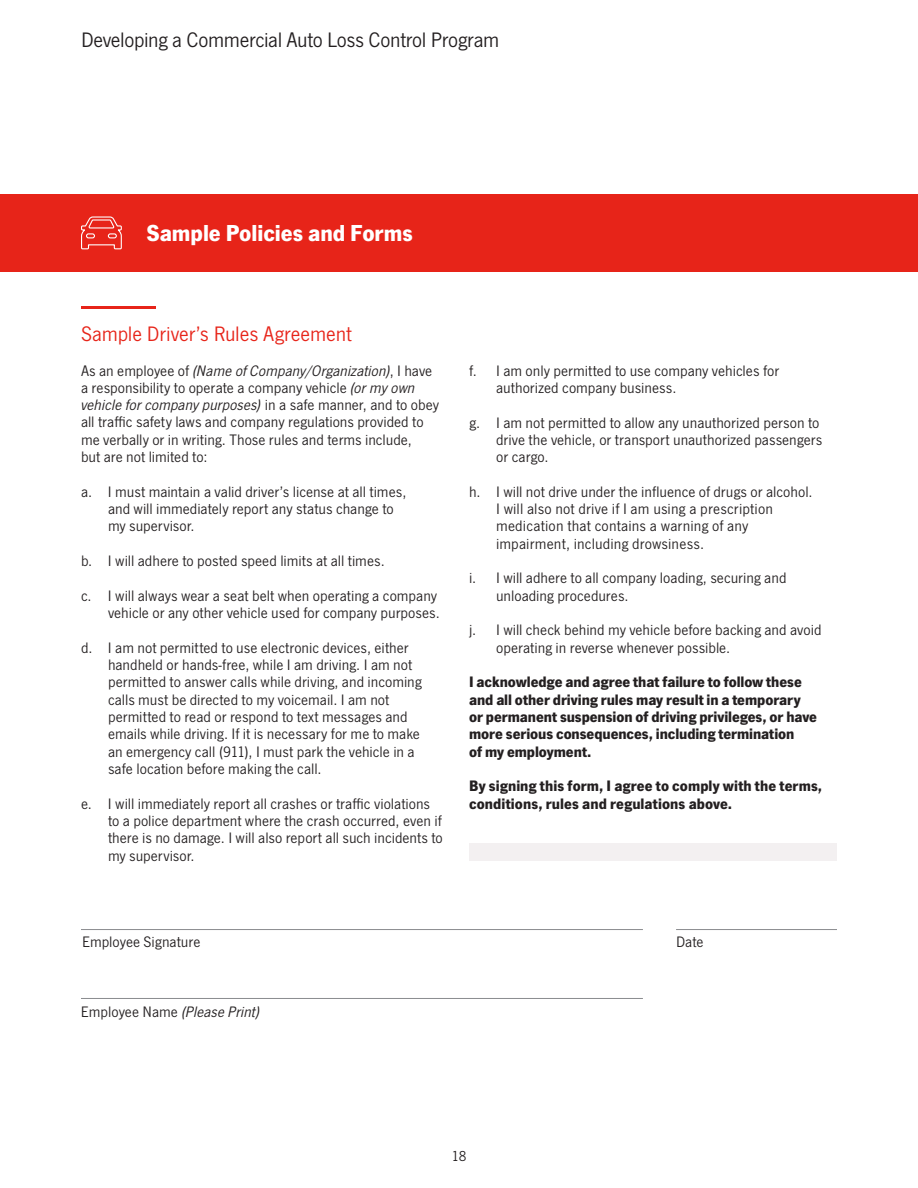
<style>
.page{position:relative;width:918px;height:1188px;background:#fff}
.page>*{position:absolute;margin:0;border:0;box-sizing:border-box;transform-origin:0 0}
.headline_-_small{font:700 24px "SF News Gothic";color:#fff}
.headline_-_small-2{font:21.75px "SF News Gothic";letter-spacing:-.02em;color:#231f20}
.subhead_-_medium_-_r{font:21.75px "SF News Gothic";letter-spacing:-.01em;color:#e72419}
.body{font:15.75px/17.4px "SF News Gothic";color:#231f20}
.body-2{font:700 15.75px/17.2px "SF News Gothic";letter-spacing:-.005em;color:#231f20}
.body-3{font:italic 15.75px "SF News Gothic";letter-spacing:-.005em;color:#231f20}
.t1{font:15px "SF News Gothic";color:#231f20}
.s1{font-style:italic}
.s2{font-style:normal}
</style>
<div class="page">
<div style="left:0;top:194px;width:918px;height:78px;background:#e72419"></div>
<svg style="left:81px;top:216px;width:41px;height:34px"></svg>
<hr style="left:81px;top:306px;width:75px;height:3px;background:#e72419">
<div style="left:469px;top:843px;width:368px;height:18px;background:#f3f0f1"></div>
<hr style="left:81px;top:929px;width:562px;height:1px;background:#8a8c8f">
<hr style="left:81px;top:998px;width:562px;height:1px;background:#8a8c8f">
<hr style="left:676px;top:929px;width:161px;height:1px;background:#8a8c8f">
<p class="headline_-_small-2" style="left:81px;top:27px;width:420px">Developing a Commercial Auto Loss Control Program</p>
<p class="headline_-_small" style="left:146px;top:219px;width:268px">Sample Policies and Forms</p>
<p class="subhead_-_medium_-_r" style="left:81px;top:322px;width:272px">Sample Driver’s Rules Agreement</p>
<p class="body" style="left:81px;top:362px;width:359px">As an employee of <span class="s1">(Name of Company/Organization)</span>, I have a responsibility to operate a company vehicle <span class="s1">(or my own vehicle for company purposes)</span> in a safe manner, and to obey all traffic safety laws and company regulations provided to me verbally or in writing. Those rules and terms include,<br>but are not limited to:</p>
<p class="body" style="left:108px;top:483px;width:300px;text-indent:-27px">a. I must maintain a valid driver’s license at all times, and will immediately report any status change to my supervisor.</p>
<p class="body" style="left:81px;top:552px;width:305px">b. I will adhere to posted speed limits at all times.</p>
<p class="body" style="left:81px;top:587px;width:360px;text-align:right">c. I will always wear a seat belt when operating a company vehicle or any other vehicle used for company purposes.</p>
<p class="body" style="left:108px;top:639px;width:315px;text-indent:-27px">d. I am not permitted to use electronic devices, either handheld or hands-free, while I am driving. I am not permitted to answer calls while driving, and incoming calls must be directed to my voicemail. I am not permitted to read or respond to text messages and emails while driving. If it is necessary for me to make an emergency call (911), I must park the vehicle in a safe location before making the call.</p>
<p class="body" style="left:108px;top:795px;width:336px;text-indent:-27px">e. I will immediately report all crashes or traffic violations to a police department where the crash occurred, even if there is no damage. I will also report all such incidents to my supervisor.</p>
<p class="body" style="left:496px;top:362px;width:285px;text-indent:-27px">f. I am only permitted to use company vehicles for authorized company business.</p>
<p class="body" style="left:496px;top:414px;width:328px;text-indent:-27px">g. I am not permitted to allow any unauthorized person to drive the vehicle, or transport unauthorized passengers or cargo.</p>
<p class="body" style="left:496px;top:483px;width:318px;text-indent:-27px">h. I will not drive under the influence of drugs or alcohol.<br>I will also not drive if I am using a prescription medication that contains a warning of any impairment, including drowsiness.</p>
<p class="body" style="left:496px;top:570px;width:292px;text-indent:-27px">i. I will adhere to all company loading, securing and unloading procedures.</p>
<p class="body" style="left:496px;top:622px;width:327px;text-indent:-27px">j. I will check behind my vehicle before backing and avoid operating in reverse whenever possible.</p>
<p class="body-2" style="left:469px;top:673px;width:349px">I acknowledge and agree that failure to follow these and all other driving rules may result in a temporary or permanent suspension of driving privileges, or have more serious consequences, including termination<br>of my employment.</p>
<p class="body-2" style="left:469px;top:777px;width:355px">By signing this form, I agree to comply with the terms, conditions, rules and regulations above.</p>
<p class="body" style="left:82px;top:934px;width:120px">Employee Signature</p>
<p class="body-3" style="left:81px;top:1003px;width:181px"><span class="s2">Employee Name</span> (Please Print)</p>
<p class="body" style="left:676px;top:934px;width:29px">Date</p>
<p class="t1" style="left:451px;top:1148px;width:17px">18</p>
</div>
